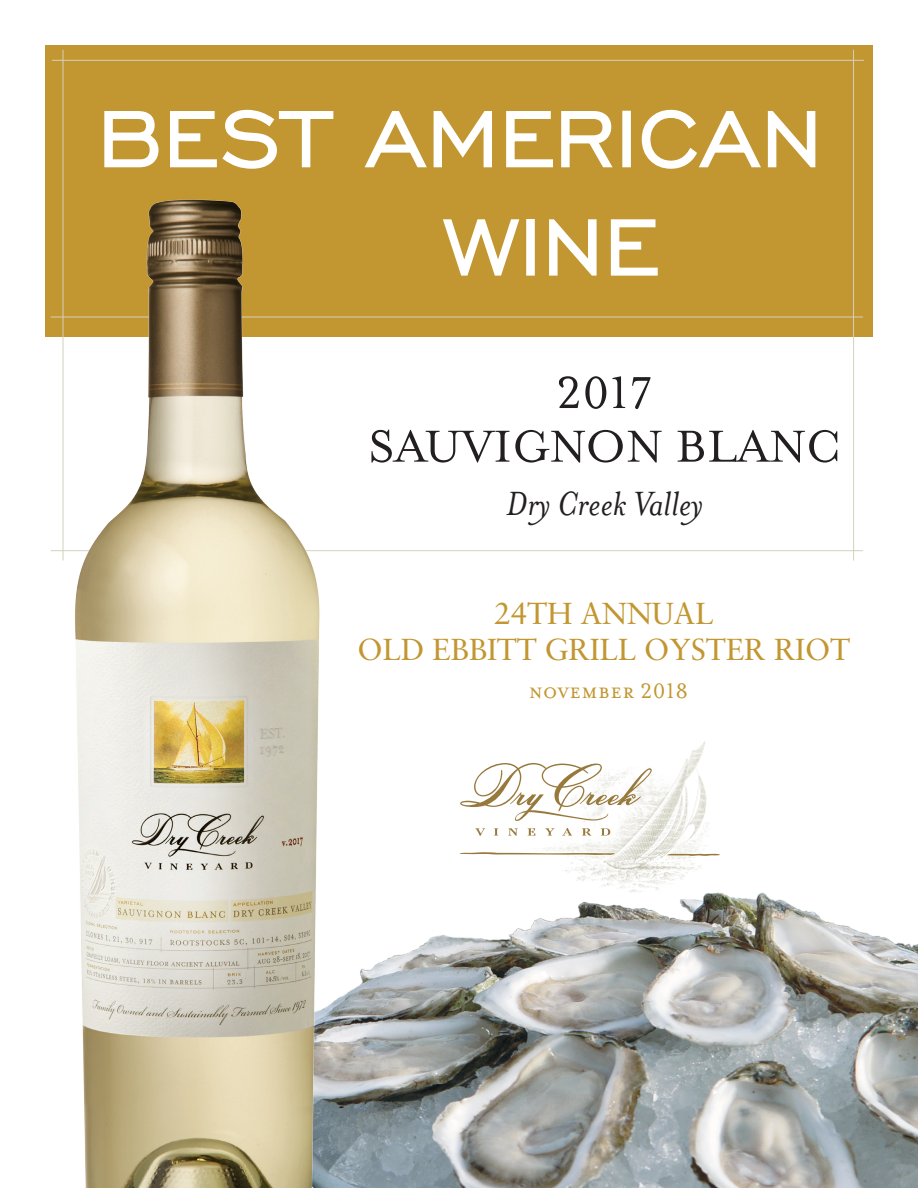
<style>
.page{position:relative;width:918px;height:1188px;background:#fff}
.page>*{position:absolute;margin:0;border:0;box-sizing:border-box;transform-origin:0 0}
.t1{font:101.25px/108.3px "Engravers Gothic BT";letter-spacing:.005em;color:#fff}
.t2{font:51.45px/53.7px "Mrs Eaves Small Caps";letter-spacing:.005em;color:#231f20;text-align:center}
.t3{font:italic 38.55px "Mrs Eaves";color:#231f20}
.t4{font:30.3px/36.5px "Sabon";letter-spacing:-.01em;color:#c29630;text-align:center}
.t5{font:24px "Mrs Eaves Small Caps";letter-spacing:.02em;color:#c29630}
</style>
<div class="page">
<img style="left:354px;top:892px;width:564px;height:296px">
<div style="left:45px;top:45px;width:828px;height:292px;background:#c29630"></div>
<hr style="left:52px;top:60px;width:812px;height:1px;background:#d4d2bc">
<hr style="left:63px;top:50px;width:1px;height:511px;background:#d4d2bc">
<hr style="left:51px;top:317px;width:812px;height:1px;background:#d4d2bc">
<hr style="left:51px;top:550px;width:812px;height:1px;background:#d4d2bc">
<hr style="left:853px;top:50px;width:1px;height:511px;background:#d4d2bc">
<svg style="left:104px;top:111px;width:55px;height:55px"></svg>
<svg style="left:170px;top:109px;width:164px;height:57px"></svg>
<svg style="left:364px;top:111px;width:128px;height:57px"></svg>
<svg style="left:506px;top:111px;width:47px;height:57px"></svg>
<svg style="left:561px;top:111px;width:52px;height:57px"></svg>
<div style="left:622px;top:111px;width:9px;height:56px;border:2px solid #fff"></div>
<svg style="left:641px;top:109px;width:175px;height:60px"></svg>
<svg style="left:443px;top:219px;width:77px;height:57px"></svg>
<div style="left:526px;top:219px;width:9px;height:57px;border:2px solid #fff"></div>
<svg style="left:549px;top:219px;width:48px;height:57px"></svg>
<svg style="left:610px;top:219px;width:48px;height:57px"></svg>
<img style="left:512px;top:741px;width:203px;height:153px">
<svg style="left:582px;top:828px;width:9px;height:8px"></svg>
<svg style="left:601px;top:828px;width:9px;height:8px"></svg>
<svg style="left:475px;top:828px;width:10px;height:8px"></svg>
<svg style="left:494px;top:828px;width:4px;height:8px"></svg>
<svg style="left:508px;top:828px;width:10px;height:8px"></svg>
<svg style="left:528px;top:828px;width:8px;height:8px"></svg>
<svg style="left:545px;top:828px;width:10px;height:8px"></svg>
<svg style="left:562px;top:828px;width:10px;height:8px"></svg>
<svg style="left:460px;top:763px;width:192px;height:59px"></svg>
<svg style="left:460px;top:852px;width:155px;height:3px"></svg>
<svg style="left:667px;top:854px;width:53px;height:2px"></svg>
<img style="left:50px;top:166px;width:304px;height:1022px">
<h1 class="t1" style="left:445px;top:82px;width:379px;text-indent:-348px">BEST AMERICAN<br>WINE</h1>
<h2 class="t2" style="left:368px;top:366px;width:474px">2017<br>SAUVIGNON BLANC</h2>
<p class="t3" style="left:506px;top:483px;width:198px">Dry Creek Valley</p>
<p class="t4" style="left:358px;top:595px;width:494px">24TH ANNUAL<br>OLD EBBITT GRILL OYSTER RIOT</p>
<p class="t5" style="left:529px;top:678px;width:161px">november 2018</p>
</div>
